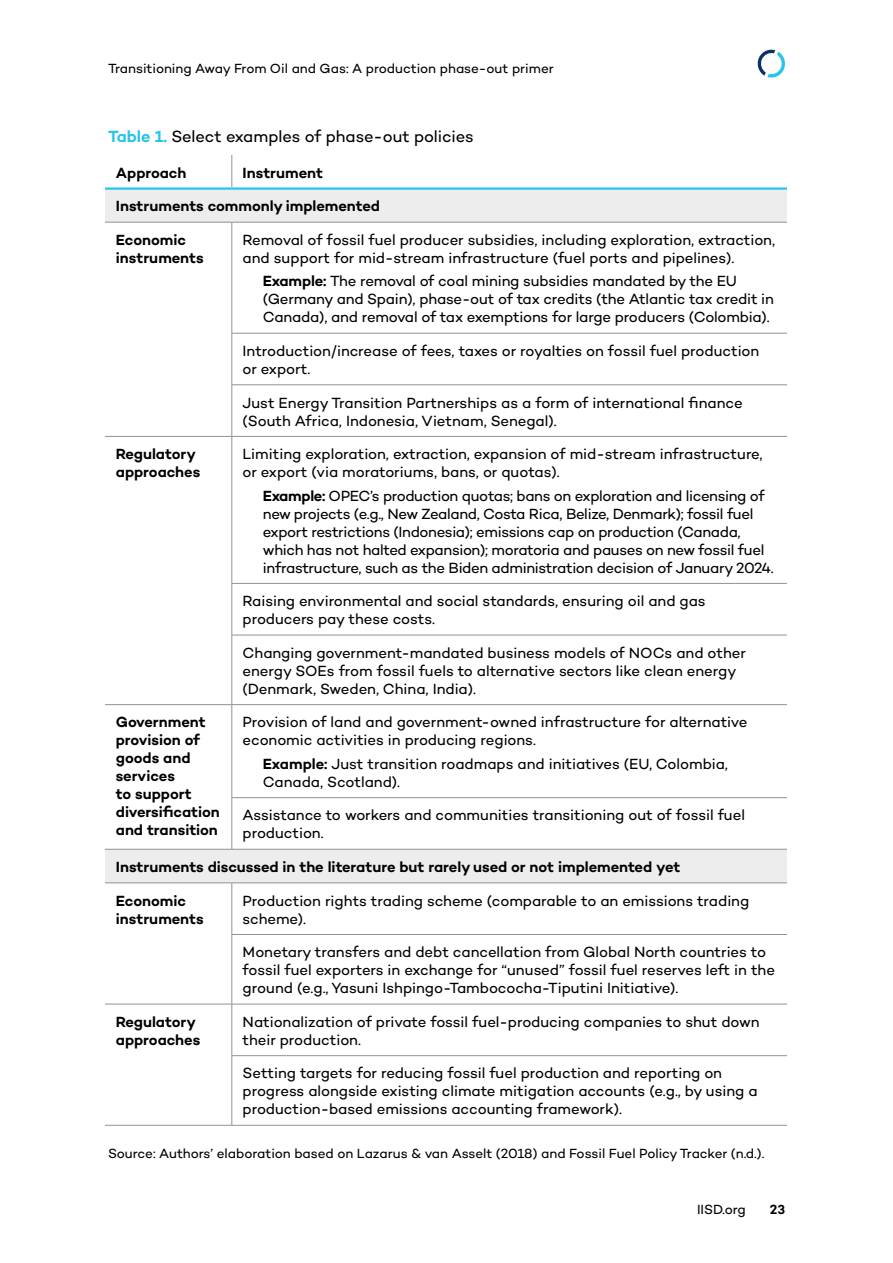
<style>
.page{position:relative;width:893px;height:1263px;background:#fff}
.page>*{position:absolute;margin:0;border:0;box-sizing:border-box;transform-origin:0 0}
.Table_title{font:16.5px "Campton";letter-spacing:-.005em;color:#000}
.Table_body_text{font:15px/18px "Campton";letter-spacing:-.01em;color:#000101}
.Table_H2{font:600 15px/18px "Campton";letter-spacing:-.005em;color:#000101}
.Table_H1{font:600 15px "Campton";letter-spacing:-.005em;color:#000101}
.Table_source{font:13.5px "Campton";letter-spacing:-.005em;color:#000101}
.t1{font:13.5px "Campton";letter-spacing:-.005em;color:#000}
.t2{font:600 13.5px "Campton";color:#000}
.s1{font-weight:600;color:#29c3ec}
.s2{font-weight:600}
</style>
<div class="page">
<svg style="left:757px;top:49px;width:28px;height:29px"></svg>
<svg style="left:105px;top:190px;width:682px;height:692px"></svg>
<hr style="left:232px;top:155px;width:1px;height:32px;background:#909293">
<hr style="left:105px;top:222px;width:127px;height:1px;background:#909293">
<hr style="left:232px;top:222px;width:555px;height:1px;background:#909293">
<hr style="left:232px;top:222px;width:1px;height:111px;background:#909293">
<hr style="left:232px;top:333px;width:555px;height:1px;background:#909293">
<hr style="left:232px;top:333px;width:1px;height:52px;background:#909293">
<hr style="left:232px;top:384px;width:555px;height:1px;background:#909293">
<hr style="left:232px;top:385px;width:1px;height:51px;background:#909293">
<hr style="left:105px;top:436px;width:127px;height:1px;background:#909293">
<hr style="left:232px;top:436px;width:555px;height:1px;background:#909293">
<hr style="left:232px;top:437px;width:1px;height:146px;background:#909293">
<hr style="left:232px;top:583px;width:555px;height:1px;background:#909293">
<hr style="left:232px;top:584px;width:1px;height:51px;background:#909293">
<hr style="left:232px;top:635px;width:555px;height:1px;background:#909293">
<hr style="left:232px;top:635px;width:1px;height:69px;background:#909293">
<hr style="left:105px;top:704px;width:127px;height:1px;background:#909293">
<hr style="left:232px;top:704px;width:555px;height:1px;background:#909293">
<hr style="left:232px;top:705px;width:1px;height:92px;background:#909293">
<hr style="left:232px;top:797px;width:555px;height:1px;background:#909293">
<hr style="left:232px;top:798px;width:1px;height:51px;background:#909293">
<hr style="left:105px;top:849px;width:127px;height:1px;background:#909293">
<hr style="left:232px;top:849px;width:555px;height:1px;background:#909293">
<hr style="left:105px;top:882px;width:127px;height:1px;background:#909293">
<hr style="left:232px;top:882px;width:555px;height:1px;background:#909293">
<hr style="left:232px;top:883px;width:1px;height:51px;background:#909293">
<hr style="left:232px;top:934px;width:555px;height:1px;background:#909293">
<hr style="left:232px;top:935px;width:1px;height:69px;background:#909293">
<hr style="left:105px;top:1004px;width:127px;height:1px;background:#909293">
<hr style="left:232px;top:1004px;width:555px;height:1px;background:#909293">
<hr style="left:232px;top:1004px;width:1px;height:51px;background:#909293">
<hr style="left:232px;top:1055px;width:555px;height:1px;background:#909293">
<hr style="left:232px;top:1056px;width:1px;height:69px;background:#909293">
<hr style="left:105px;top:1125px;width:127px;height:1px;background:#909293">
<hr style="left:232px;top:1125px;width:555px;height:1px;background:#909293">
<hr style="left:105px;top:187px;width:127px;height:3px;background:#29c3ec">
<hr style="left:232px;top:187px;width:555px;height:3px;background:#29c3ec">
<p class="t1" style="left:108px;top:60px;width:447px">Transitioning Away From Oil and Gas: A production phase-out primer</p>
<p class="Table_title" style="left:108px;top:126px;width:367px"><span class="s1">Table 1.</span> Select examples of phase-out policies</p>
<p class="Table_H1" style="left:116px;top:163px;width:72px">Approach</p>
<p class="Table_H1" style="left:243px;top:163px;width:82px">Instrument</p>
<p class="Table_H2" style="left:116px;top:197px;width:266px">Instruments commonly implemented</p>
<p class="Table_H2" style="left:116px;top:231px;width:89px">Economic instruments</p>
<p class="Table_body_text" style="left:243px;top:231px;width:534px">Removal of fossil fuel producer subsidies, including exploration, extraction, and support for mid-stream infrastructure (fuel ports and pipelines).</p>
<p class="Table_body_text" style="left:263px;top:272px;width:513px"><span class="s2">Example:</span> The removal of coal mining subsidies mandated by the EU (Germany and Spain), phase-out of tax credits (the Atlantic tax credit in<br>Canada), and removal of tax exemptions for large producers (Colombia).</p>
<p class="Table_body_text" style="left:243px;top:342px;width:518px">Introduction/increase of fees, taxes or royalties on fossil fuel production or export.</p>
<p class="Table_body_text" style="left:243px;top:393px;width:502px">Just Energy Transition Partnerships as a form of international finance (South Africa, Indonesia, Vietnam, Senegal).</p>
<p class="Table_H2" style="left:116px;top:445px;width:86px">Regulatory approaches</p>
<p class="Table_body_text" style="left:243px;top:445px;width:522px">Limiting exploration, extraction, expansion of mid-stream infrastructure, or export (via moratoriums, bans, or quotas).</p>
<p class="Table_body_text" style="left:263px;top:486px;width:512px"><span class="s2">Example:</span> OPEC’s production quotas; bans on exploration and licensing of new projects (e.g., New Zealand, Costa Rica, Belize, Denmark); fossil fuel export restrictions (Indonesia); emissions cap on production (Canada, which has not halted expansion); moratoria and pauses on new fossil fuel infrastructure, such as the Biden administration decision of January 2024.</p>
<p class="Table_body_text" style="left:243px;top:592px;width:465px">Raising environmental and social standards, ensuring oil and gas producers pay these costs.</p>
<p class="Table_body_text" style="left:243px;top:643px;width:505px">Changing government-mandated business models of NOCs and other energy SOEs from fossil fuels to alternative sectors like clean energy (Denmark, Sweden, China, India).</p>
<p class="Table_H2" style="left:116px;top:713px;width:105px">Government provision of goods and services<br>to support diversification and transition</p>
<p class="Table_body_text" style="left:243px;top:713px;width:506px">Provision of land and government-owned infrastructure for alternative economic activities in producing regions.</p>
<p class="Table_body_text" style="left:263px;top:754px;width:467px"><span class="s2">Example:</span> Just transition roadmaps and initiatives (EU, Colombia,<br>Canada, Scotland).</p>
<p class="Table_body_text" style="left:243px;top:806px;width:504px">Assistance to workers and communities transitioning out of fossil fuel production.</p>
<p class="Table_H2" style="left:116px;top:858px;width:566px">Instruments discussed in the literature but rarely used or not implemented yet</p>
<p class="Table_H2" style="left:116px;top:891px;width:89px">Economic instruments</p>
<p class="Table_body_text" style="left:243px;top:891px;width:508px">Production rights trading scheme (comparable to an emissions trading scheme).</p>
<p class="Table_body_text" style="left:243px;top:943px;width:534px">Monetary transfers and debt cancellation from Global North countries to fossil fuel exporters in exchange for “unused” fossil fuel reserves left in the ground (e.g., Yasuni Ishpingo-Tambococha-Tiputini Initiative).</p>
<p class="Table_H2" style="left:116px;top:1012px;width:86px">Regulatory approaches</p>
<p class="Table_body_text" style="left:243px;top:1012px;width:519px">Nationalization of private fossil fuel-producing companies to shut down their production.</p>
<p class="Table_body_text" style="left:243px;top:1064px;width:517px">Setting targets for reducing fossil fuel production and reporting on progress alongside existing climate mitigation accounts (e.g., by using a production-based emissions accounting framework).</p>
<p class="Table_source" style="left:108px;top:1145px;width:658px">Source: Authors’ elaboration based on Lazarus &amp; van Asselt (2018) and Fossil Fuel Policy Tracker (n.d.).</p>
<p class="t1" style="left:697px;top:1201px;width:50px">IISD.org</p>
<p class="t2" style="left:770px;top:1201px;width:17px">23</p>
</div>
